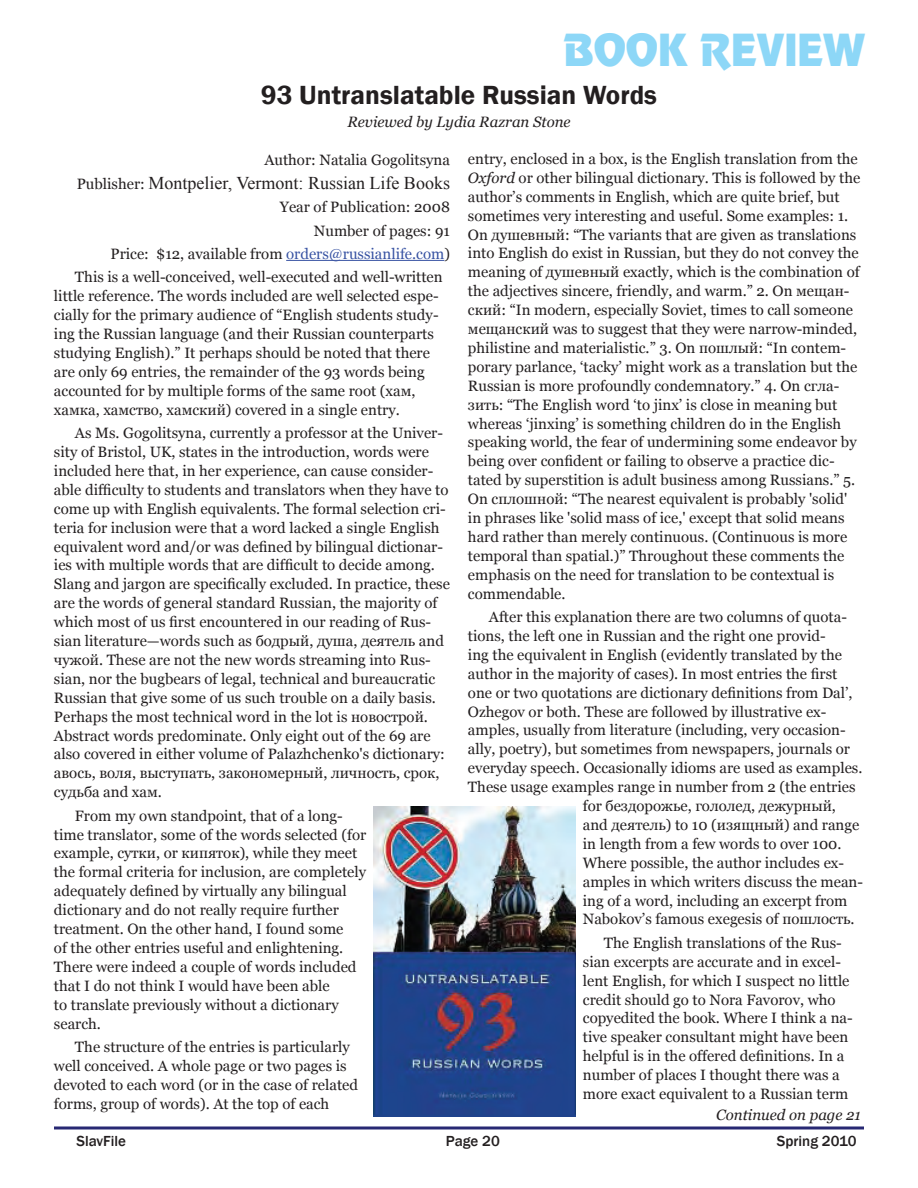
<style>
.page{position:relative;width:918px;height:1188px;background:#fff}
.page>*{position:absolute;margin:0;border:0;box-sizing:border-box;transform-origin:0 0}
.t1{font:45px "Renew";color:#8dd7f7}
.t2{font:600 27px "Franklin Gothic";color:#231f20}
.t3{font:18px "Times New Roman";color:#231f20}
.t4{font:15px/18.9px "Georgia";color:#231f20}
.t5{font:italic 15px "Georgia";color:#231f20}
.t6{font:500 15px "Franklin Gothic";color:#231f20}
.s1{font-family:"Georgia";font-size:15px}
.s2{color:#3853a3}
.s3{font-style:italic}
</style>
<div class="page">
<hr style="left:54px;top:1126px;width:810px;height:3px;background:#272873">
<hr style="left:286px;top:260px;width:158px;height:1px;background:#3853a3">
<img style="left:374px;top:807px;width:201px;height:309px">
<h1 class="t1" style="left:564px;top:25px;width:303px">BOOK REVIEW</h1>
<h2 class="t2" style="left:261px;top:78px;width:398px">93 Untranslatable Russian Words</h2>
<p class="t5" style="left:347px;top:114px;width:225px">Reviewed by Lydia Razran Stone</p>
<p class="t4" style="left:264px;top:151px;width:187px">Author: Natalia Gogolitsyna</p>
<p class="t3" style="left:77px;top:171px;width:375px"><span class="s1">Publisher:</span> Montpelier, Vermont: Russian Life Books</p>
<p class="t4" style="left:280px;top:198px;width:172px">Year of Publication: 2008</p>
<p class="t4" style="left:314px;top:221px;width:138px">Number of pages: 91</p>
<p class="t4" style="left:111px;top:244px;width:341px">Price: $12, available from <span class="s2">orders@russianlife.com</span>)</p>
<p class="t4" style="left:75px;top:268px;width:369px">This is a well-conceived, well-executed and well-written</p>
<p class="t4" style="left:54px;top:287px;width:386px">little reference. The words included are well selected espe&shy;cially for the primary audience of “English students study&shy;ing the Russian language (and their Russian counterparts studying English).” It perhaps should be noted that there are only 69 entries, the remainder of the 93 words being accounted for by multiple forms of the same root (хам, хамка, хамство, хамский) covered in a single entry.</p>
<p class="t4" style="left:54px;top:424px;width:397px;text-indent:21px">As Ms. Gogolitsyna, currently a professor at the Univer&shy;sity of Bristol, UK, states in the introduction, words were included here that, in her experience, can cause consider&shy;able difficulty to students and translators when they have to come up with English equivalents. The formal selection cri&shy;teria for inclusion were that a word lacked a single English equivalent word and/or was defined by bilingual dictionar&shy;ies with multiple words that are difficult to decide among.<br>Slang and jargon are specifically excluded. In practice, these are the words of general standard Russian, the majority of which most of us first encountered in our reading of Rus&shy;sian literature—words such as бодрый, душа, деятель and чужой. These are not the new words streaming into Rus&shy;sian, nor the bugbears of legal, technical and bureaucratic Russian that give some of us such trouble on a daily basis.<br>Perhaps the most technical word in the lot is новострой.<br>Abstract words predominate. Only eight out of the 69 are also covered in either volume of Palazhchenko's dictionary: авось, воля, выступать, закономерный, личность, срок, судьба and хам.</p>
<p class="t4" style="left:54px;top:806px;width:314px;text-indent:21px">From my own standpoint, that of a long&shy;time translator, some of the words selected (for example, сутки, or кипяток), while they meet the formal criteria for inclusion, are completely adequately defined by virtually any bilingual dictionary and do not really require further treatment. On the other hand, I found some<br>of the other entries useful and enlightening.<br>There were indeed a couple of words included that I do not think I would have been able<br>to translate previously without a dictionary search.</p>
<p class="t4" style="left:54px;top:1037px;width:306px;text-indent:21px">The structure of the entries is particularly well conceived. A whole page or two pages is devoted to each word (or in the case of related forms, group of words). At the top of each</p>
<p class="t4" style="left:468px;top:149px;width:394px">entry, enclosed in a box, is the English translation from the <span class="s3">Oxford</span> or other bilingual dictionary. This is followed by the author’s comments in English, which are quite brief, but sometimes very interesting and useful. Some examples: 1.<br>On душевный: “The variants that are given as translations into English do exist in Russian, but they do not convey the meaning of душевный exactly, which is the combination of the adjectives sincere, friendly, and warm.” 2. On мещан&shy;ский: “In modern, especially Soviet, times to call someone мещанский was to suggest that they were narrow-minded, philistine and materialistic.” 3. On пошлый: “In contem&shy;porary parlance, ‘tacky’ might work as a translation but the Russian is more profoundly condemnatory.” 4. On сгла&shy;зить: “The English word ‘to jinx’ is close in meaning but whereas ‘jinxing’ is something children do in the English speaking world, the fear of undermining some endeavor by being over confident or failing to observe a practice dic&shy;tated by superstition is adult business among Russians.” 5.<br>On сплошной: “The nearest equivalent is probably 'solid' in phrases like 'solid mass of ice,' except that solid means hard rather than merely continuous. (Continuous is more temporal than spatial.)” Throughout these comments the emphasis on the need for translation to be contextual is commendable.</p>
<p class="t4" style="left:489px;top:607px;width:360px">After this explanation there are two columns of quota-</p>
<p class="t4" style="left:468px;top:626px;width:359px">tions, the left one in Russian and the right one provid-</p>
<p class="t4" style="left:468px;top:645px;width:375px">ing the equivalent in English (evidently translated by the</p>
<p class="t4" style="left:468px;top:664px;width:371px">author in the majority of cases). In most entries the first</p>
<p class="t4" style="left:468px;top:683px;width:386px">one or two quotations are dictionary definitions from Dal’,</p>
<p class="t4" style="left:468px;top:702px;width:360px">Ozhegov or both. These are followed by illustrative ex-</p>
<p class="t4" style="left:468px;top:721px;width:379px">amples, usually from literature (including, very occasion-</p>
<p class="t4" style="left:468px;top:740px;width:384px">ally, poetry), but sometimes from newspapers, journals or</p>
<p class="t4" style="left:468px;top:759px;width:396px">everyday speech. Occasionally idioms are used as examples.</p>
<p class="t4" style="left:468px;top:778px;width:389px">These usage examples range in number from 2 (the entries</p>
<p class="t4" style="left:583px;top:796px;width:255px">for бездорожье, гололед, дежурный,</p>
<p class="t4" style="left:583px;top:815px;width:278px">and деятель) to 10 (изящный) and range</p>
<p class="t4" style="left:583px;top:834px;width:260px">in length from a few words to over 100.</p>
<p class="t4" style="left:583px;top:853px;width:263px">Where possible, the author includes ex-</p>
<p class="t4" style="left:583px;top:872px;width:282px">amples in which writers discuss the mean-</p>
<p class="t4" style="left:583px;top:891px;width:266px">ing of a word, including an excerpt from</p>
<p class="t4" style="left:583px;top:910px;width:273px">Nabokov’s famous exegesis of пошлость.</p>
<p class="t4" style="left:583px;top:933px;width:271px;text-indent:21px">The English translations of the Rus&shy;sian excerpts are accurate and in excel&shy;lent English, for which I suspect no little credit should go to Nora Favorov, who copyedited the book. Where I think a na&shy;tive speaker consultant might have been helpful is in the offered definitions. In a number of places I thought there was a more exact equivalent to a Russian term</p>
<p class="t5" style="left:716px;top:1106px;width:146px">Continued on page 21</p>
<p class="t6" style="left:76px;top:1132px;width:51px">SlavFile</p>
<p class="t6" style="left:446px;top:1132px;width:55px">Page 20</p>
<p class="t6" style="left:777px;top:1132px;width:81px">Spring 2010</p>
</div>
